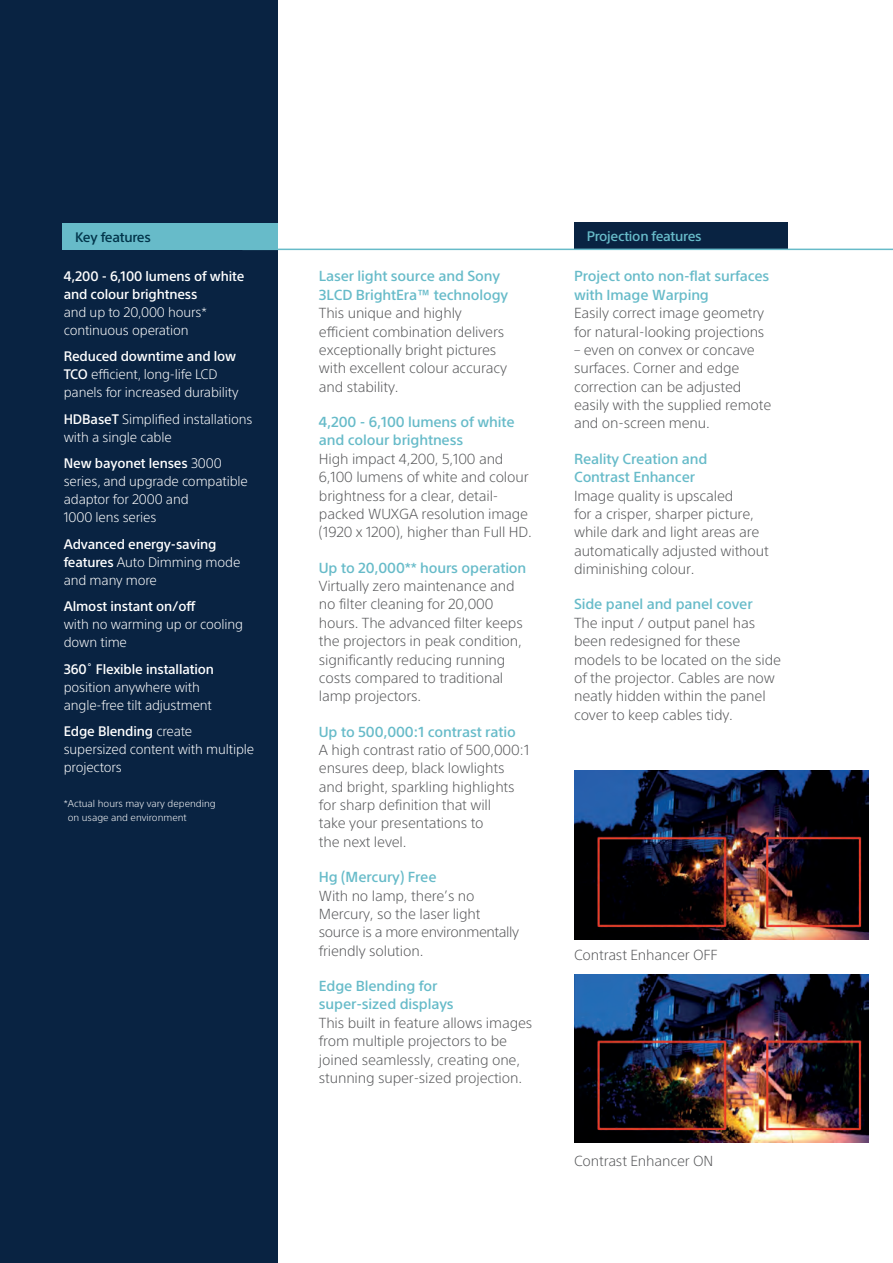
<style>
.page{position:relative;width:893px;height:1263px;background:#fff}
.page>*{position:absolute;margin:0;border:0;box-sizing:border-box;transform-origin:0 0}
.t1{font:300 14.25px/18.3px "SST Pro";letter-spacing:-.01em;color:#57585a}
.t2{font:300 13.5px/18px "SST Pro";letter-spacing:-.01em;color:#fff}
.t3{font:500 13.5px/18px "SST Pro";letter-spacing:-.01em;color:#fff}
.t4{font:500 13.5px "SST Pro";letter-spacing:-.02em;color:#67bbc9}
.t5{font:500 13.5px "SST Pro";letter-spacing:-.025em;color:#01344a}
._6_5_9pt__hyo_body{font:300 9.75px/13.5px "SST Pro";color:#fff}
.s1{font-weight:300}
.s2{font-weight:500}
.s3{font-weight:500;color:#67bbc9}
</style>
<div class="page">
<div style="left:0;top:0;width:278px;height:1263px;background:#092342"></div>
<div style="left:574px;top:222px;width:214px;height:27px;background:#092342"></div>
<hr style="left:242px;top:249px;width:651px;height:1px;background:#67bbc9">
<div style="left:62px;top:223px;width:216px;height:27px;background:#67bbc9"></div>
<img style="left:574px;top:771px;width:295px;height:168px">
<img style="left:574px;top:974px;width:295px;height:169px">
<p class="t5" style="left:75px;top:229px;width:77px">Key features</p>
<p class="t3" style="left:64px;top:267px;width:182px">4,200 - 6,100 lumens of white and colour brightness<br><span class="s1">and up to 20,000 hours* continuous operation</span></p>
<p class="t2" style="left:64px;top:347px;width:176px"><span class="s2">Reduced downtime and low<br>TCO</span> efficient, long-life LCD panels for increased durability</p>
<p class="t2" style="left:64px;top:410px;width:190px"><span class="s2">HDBaseT</span> Simplified installations with a single cable</p>
<p class="t2" style="left:64px;top:454px;width:186px"><span class="s2">New bayonet lenses</span> 3000 series, and upgrade compatible adaptor for 2000 and<br>1000 lens series</p>
<p class="t3" style="left:64px;top:535px;width:178px">Advanced energy-saving features <span class="s1">Auto Dimming mode and many more</span></p>
<p class="t2" style="left:64px;top:597px;width:181px"><span class="s2">Almost instant on/off<br></span>with no warming up or cooling down time</p>
<p class="t2" style="left:64px;top:660px;width:152px"><span class="s2">360˚ Flexible installation </span>position anywhere with angle-free tilt adjustment</p>
<p class="t2" style="left:64px;top:722px;width:192px"><span class="s2">Edge Blending</span> create supersized content with multiple projectors</p>
<p class="_6_5_9pt__hyo_body" style="left:68px;top:797px;width:149px;text-indent:-4px">*Actual hours may vary depending on usage and environment</p>
<p class="t1" style="left:319px;top:267px;width:191px"><span class="s3">Laser light source and Sony<br>3LCD BrightEra™ technology<br></span>This unique and highly efficient combination delivers exceptionally bright pictures with excellent colour accuracy and stability.</p>
<p class="t1" style="left:319px;top:413px;width:215px"><span class="s3">4,200 - 6,100 lumens of white and colour brightness<br></span>High impact 4,200, 5,100 and<br>6,100 lumens of white and colour brightness for a clear, detail&shy;packed WUXGA resolution image (1920 x 1200), higher than Full HD.</p>
<p class="t1" style="left:319px;top:558px;width:209px"><span class="s3">Up to 20,000** hours operation<br></span>Virtually zero maintenance and no filter cleaning for 20,000 hours. The advanced filter keeps the projectors in peak condition, significantly reducing running costs compared to traditional lamp projectors.</p>
<p class="t1" style="left:319px;top:722px;width:212px"><span class="s3">Up to 500,000:1 contrast ratio<br></span>A high contrast ratio of 500,000:1 ensures deep, black lowlights and bright, sparkling highlights for sharp definition that will<br>take your presentations to<br>the next level.</p>
<p class="t1" style="left:319px;top:868px;width:202px"><span class="s3">Hg (Mercury) Free<br></span>With no lamp, there’s no<br>Mercury, so the laser light source is a more environmentally friendly solution.</p>
<p class="t1" style="left:319px;top:977px;width:215px"><span class="s3">Edge Blending for<br>super-sized displays<br></span>This built in feature allows images from multiple projectors to be joined seamlessly, creating one, stunning super-sized projection.</p>
<p class="t4" style="left:587px;top:228px;width:116px">Projection features</p>
<p class="t1" style="left:574px;top:267px;width:197px"><span class="s3">Project onto non-flat surfaces with Image Warping<br></span>Easily correct image geometry for natural-looking projections</p>
<p class="t1" style="left:574px;top:341px;width:199px">– even on convex or concave surfaces. Corner and edge correction can be adjusted easily with the supplied remote and on-screen menu.</p>
<p class="t1" style="left:574px;top:449px;width:196px"><span class="s3">Reality Creation and<br>Contrast Enhancer<br></span>Image quality is upscaled<br>for a crisper, sharper picture, while dark and light areas are automatically adjusted without diminishing colour.</p>
<p class="t1" style="left:574px;top:595px;width:209px"><span class="s3">Side panel and panel cover<br></span>The input / output panel has been redesigned for these models to be located on the side of the projector. Cables are now neatly hidden within the panel cover to keep cables tidy.</p>
<p class="t1" style="left:574px;top:946px;width:145px">Contrast Enhancer OFF</p>
<p class="t1" style="left:574px;top:1152px;width:141px">Contrast Enhancer ON</p>
</div>
